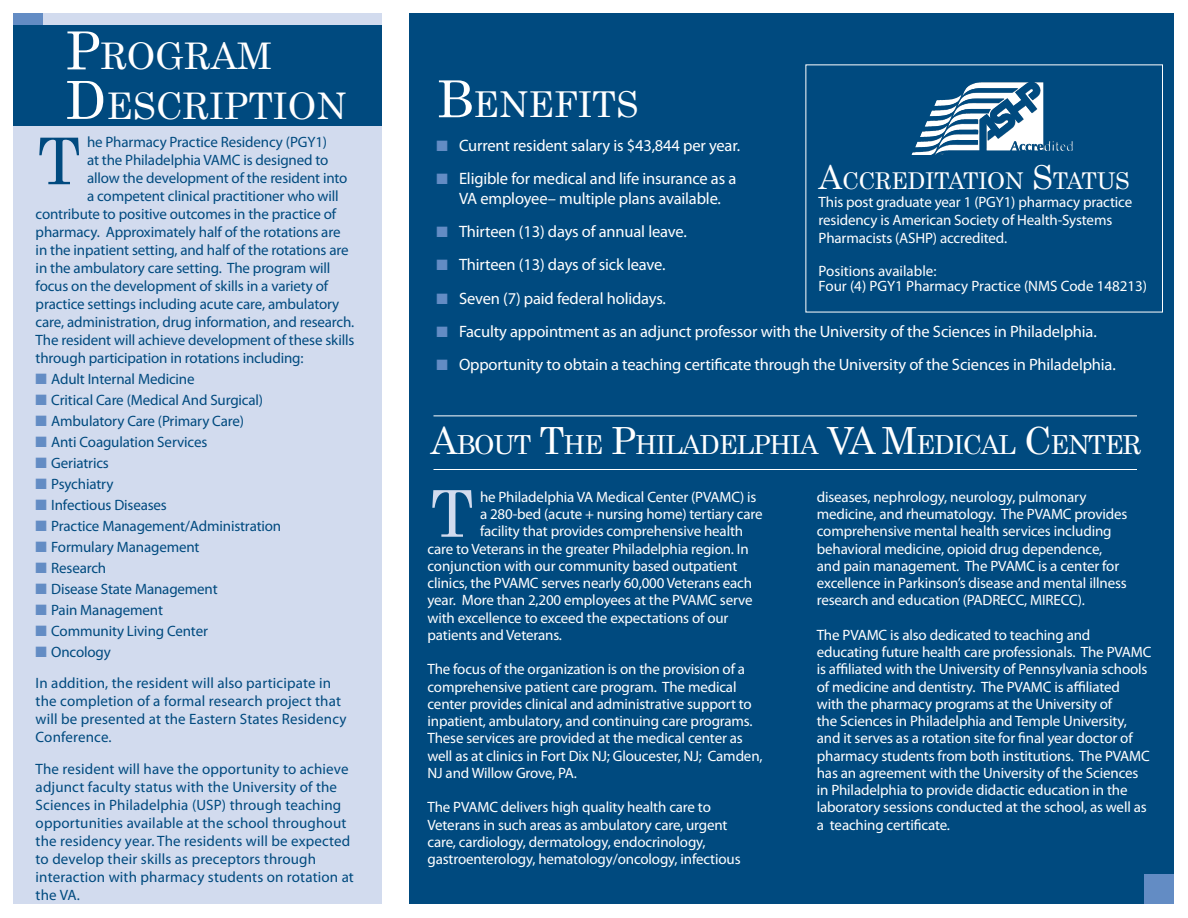
<style>
.page{position:relative;width:1188px;height:918px;background:#fff}
.page>*{position:absolute;margin:0;border:0;box-sizing:border-box;transform-origin:0 0}
.t1{font:64.5px "Century";color:#d2dbee}
.t2{font:64.5px "Century";color:#004a7f}
.t3{font:36.75px/49.5px "Century";color:#fff}
.t4{font:35.7px "Century";color:#fff}
.t5{font:26.25px "Century";letter-spacing:-.045em;color:#fff}
.t6{font:23.1px "Century";letter-spacing:-.015em;color:#fff}
.t7{font:16.5px/19.8px "Myriad Pro";letter-spacing:-.01em;color:#fff;text-align:center}
.t8{font:15px/17.2px "Myriad Pro";letter-spacing:-.01em;color:#fff}
.t9{font:15px "Myriad Pro";letter-spacing:-.01em;color:#004a7f}
.t10{font:15px/18px "Myriad Pro";letter-spacing:.01em;color:#004a7f}
.s1{font-size:52.5px}
.s2{color:#638cc4}
.s3{font-size:51px}
.s4{font-size:33px}
.s5{font-size:37.5px}
</style>
<div class="page">
<div style="left:410px;top:14px;width:764px;height:890px;background:#004a7f"></div>
<div style="left:14px;top:14px;width:368px;height:890px;background:#d2dbee"></div>
<hr style="left:434px;top:469px;width:703px;height:1px;background:#fff">
<hr style="left:434px;top:416px;width:703px;height:1px;background:#fff">
<div style="left:14px;top:14px;width:30px;height:30px;background:#638cc4"></div>
<div style="left:14px;top:25px;width:368px;height:101px;background:#004a7f"></div>
<div style="left:1144px;top:874px;width:30px;height:30px;background:#638cc4"></div>
<img style="left:958px;top:82px;width:70px;height:22px">
<p class="t3" style="left:65px;top:28px;width:283px"><span class="s1">P</span>ROGRAM<br><span class="s1">D</span>ESCRIPTION</p>
<p class="t9" style="left:87px;top:133px;width:242px">he Pharmacy Practice Residency (PGY1)</p>
<p class="t9" style="left:87px;top:151px;width:243px">at the Philadelphia VAMC is designed to</p>
<p class="t9" style="left:87px;top:169px;width:262px">allow the development of the resident into</p>
<p class="t9" style="left:87px;top:187px;width:253px">a competent clinical practitioner who will</p>
<p class="t9" style="left:36px;top:205px;width:302px">contribute to positive outcomes in the practice of</p>
<p class="t9" style="left:36px;top:223px;width:306px">pharmacy. Approximately half of the rotations are</p>
<p class="t9" style="left:36px;top:241px;width:314px">in the inpatient setting, and half of the rotations are</p>
<p class="t9" style="left:36px;top:259px;width:296px">in the ambulatory care setting. The program will</p>
<p class="t9" style="left:36px;top:277px;width:294px">focus on the development of skills in a variety of</p>
<p class="t9" style="left:36px;top:295px;width:305px">practice settings including acute care, ambulatory</p>
<p class="t9" style="left:36px;top:313px;width:320px">care, administration, drug information, and research.</p>
<p class="t9" style="left:36px;top:331px;width:320px">The resident will achieve development of these skills</p>
<p class="t9" style="left:36px;top:349px;width:269px">through participation in rotations including:</p>
<p class="t9" style="left:36px;top:370px;width:161px"><span class="s2">■</span> Adult Internal Medicine</p>
<p class="t9" style="left:36px;top:391px;width:229px"><span class="s2">■</span> Critical Care (Medical And Surgical)</p>
<p class="t9" style="left:36px;top:412px;width:210px"><span class="s2">■</span> Ambulatory Care (Primary Care)</p>
<p class="t9" style="left:36px;top:433px;width:173px"><span class="s2">■</span> Anti Coagulation Services</p>
<p class="t9" style="left:36px;top:454px;width:75px"><span class="s2">■</span> Geriatrics</p>
<p class="t9" style="left:36px;top:475px;width:79px"><span class="s2">■</span> Psychiatry</p>
<p class="t9" style="left:36px;top:496px;width:133px"><span class="s2">■</span> Infectious Diseases</p>
<p class="t9" style="left:36px;top:517px;width:247px"><span class="s2">■</span> Practice Management/Administration</p>
<p class="t9" style="left:36px;top:538px;width:165px"><span class="s2">■</span> Formulary Management</p>
<p class="t9" style="left:36px;top:559px;width:72px"><span class="s2">■</span> Research</p>
<p class="t9" style="left:36px;top:580px;width:184px"><span class="s2">■</span> Disease State Management</p>
<p class="t9" style="left:36px;top:601px;width:129px"><span class="s2">■</span> Pain Management</p>
<p class="t9" style="left:36px;top:622px;width:174px"><span class="s2">■</span> Community Living Center</p>
<p class="t9" style="left:36px;top:643px;width:77px"><span class="s2">■</span> Oncology</p>
<p class="t10" style="left:36px;top:674px;width:312px">In addition, the resident will also participate in the completion of a formal research project that will be presented at the Eastern States Residency Conference.</p>
<p class="t10" style="left:36px;top:760px;width:320px">The resident will have the opportunity to achieve adjunct faculty status with the University of the Sciences in Philadelphia (USP) through teaching opportunities available at the school throughout the residency year. The residents will be expected to develop their skills as preceptors through interaction with pharmacy students on rotation at the VA.</p>
<p class="t2" style="left:38px;top:107px;width:41px">T</p>
<p class="t4" style="left:436px;top:74px;width:204px"><span class="s3">B</span>ENEFITS</p>
<p class="t7" style="left:436px;top:135px;width:305px"><span class="s2">■</span> Current resident salary is $43,844 per year.</p>
<p class="t7" style="left:436px;top:168px;width:301px"><span class="s2">■</span> Eligible for medical and life insurance as a<br>VA employee– multiple plans available.</p>
<p class="t7" style="left:436px;top:221px;width:252px"><span class="s2">■</span> Thirteen (13) days of annual leave.</p>
<p class="t7" style="left:436px;top:255px;width:230px"><span class="s2">■</span> Thirteen (13) days of sick leave.</p>
<p class="t7" style="left:436px;top:288px;width:231px"><span class="s2">■</span> Seven (7) paid federal holidays.</p>
<p class="t7" style="left:436px;top:321px;width:662px"><span class="s2">■</span> Faculty appointment as an adjunct professor with the University of the Sciences in Philadelphia.</p>
<p class="t7" style="left:436px;top:354px;width:681px"><span class="s2">■</span> Opportunity to obtain a teaching certificate through the University of the Sciences in Philadelphia.</p>
<p class="t6" style="left:819px;top:162px;width:313px"><span class="s4">A</span>CCREDITATION <span class="s4">S</span>TATUS</p>
<p class="t8" style="left:819px;top:193px;width:315px;line-height:18px">This post graduate year 1 (PGY1) pharmacy practice residency is American Society of Health-Systems<br>Pharmacists (ASHP) accredited.</p>
<p class="t8" style="left:819px;top:263px;width:119px">Positions available:</p>
<p class="t8" style="left:819px;top:278px;width:330px">Four (4) PGY1 Pharmacy Practice (NMS Code 148213)</p>
<p class="t5" style="left:430px;top:422px;width:712px"><span class="s5">A</span>BOUT <span class="s5">T</span>HE <span class="s5">P</span>HILADELPHIA <span class="s5">VA M</span>EDICAL <span class="s5">C</span> ENTER</p>
<p class="t1" style="left:430px;top:459px;width:41px">T</p>
<p class="t8" style="left:480px;top:488px;width:278px">he Philadelphia VA Medical Center (PVAMC) is</p>
<p class="t8" style="left:480px;top:505px;width:284px">a 280-bed (acute + nursing home) tertiary care</p>
<p class="t8" style="left:480px;top:522px;width:265px">facility that provides comprehensive health</p>
<p class="t8" style="left:428px;top:540px;width:323px">care to Veterans in the greater Philadelphia region. In</p>
<p class="t8" style="left:428px;top:557px;width:311px">conjunction with our community based outpatient</p>
<p class="t8" style="left:428px;top:574px;width:326px">clinics, the PVAMC serves nearly 60,000 Veterans each</p>
<p class="t8" style="left:428px;top:591px;width:327px">year. More than 2,200 employees at the PVAMC serve</p>
<p class="t8" style="left:428px;top:609px;width:303px">with excellence to exceed the expectations of our</p>
<p class="t8" style="left:428px;top:626px;width:136px">patients and Veterans.</p>
<p class="t8" style="left:428px;top:660px;width:337px">The focus of the organization is on the provision of a comprehensive patient care program. The medical center provides clinical and administrative support to inpatient, ambulatory, and continuing care programs.<br>These services are provided at the medical center as well as at clinics in Fort Dix NJ; Gloucester, NJ; Camden, NJ and Willow Grove, PA.</p>
<p class="t8" style="left:428px;top:798px;width:315px">The PVAMC delivers high quality health care to Veterans in such areas as ambulatory care, urgent care, cardiology, dermatology, endocrinology, gastroenterology, hematology/oncology, infectious</p>
<p class="t8" style="left:817px;top:488px;width:312px">diseases, nephrology, neurology, pulmonary medicine, and rheumatology. The PVAMC provides comprehensive mental health services including behavioral medicine, opioid drug dependence, and pain management. The PVAMC is a center for excellence in Parkinson’s disease and mental illness research and education (PADRECC, MIRECC).</p>
<p class="t8" style="left:817px;top:626px;width:336px">The PVAMC is also dedicated to teaching and educating future health care professionals. The PVAMC is affiliated with the University of Pennsylvania schools of medicine and dentistry. The PVAMC is affiliated<br>with the pharmacy programs at the University of<br>the Sciences in Philadelphia and Temple University, and it serves as a rotation site for final year doctor of pharmacy students from both institutions. The PVAMC has an agreement with the University of the Sciences in Philadelphia to provide didactic education in the laboratory sessions conducted at the school, as well as a teaching certificate.</p>
</div>
